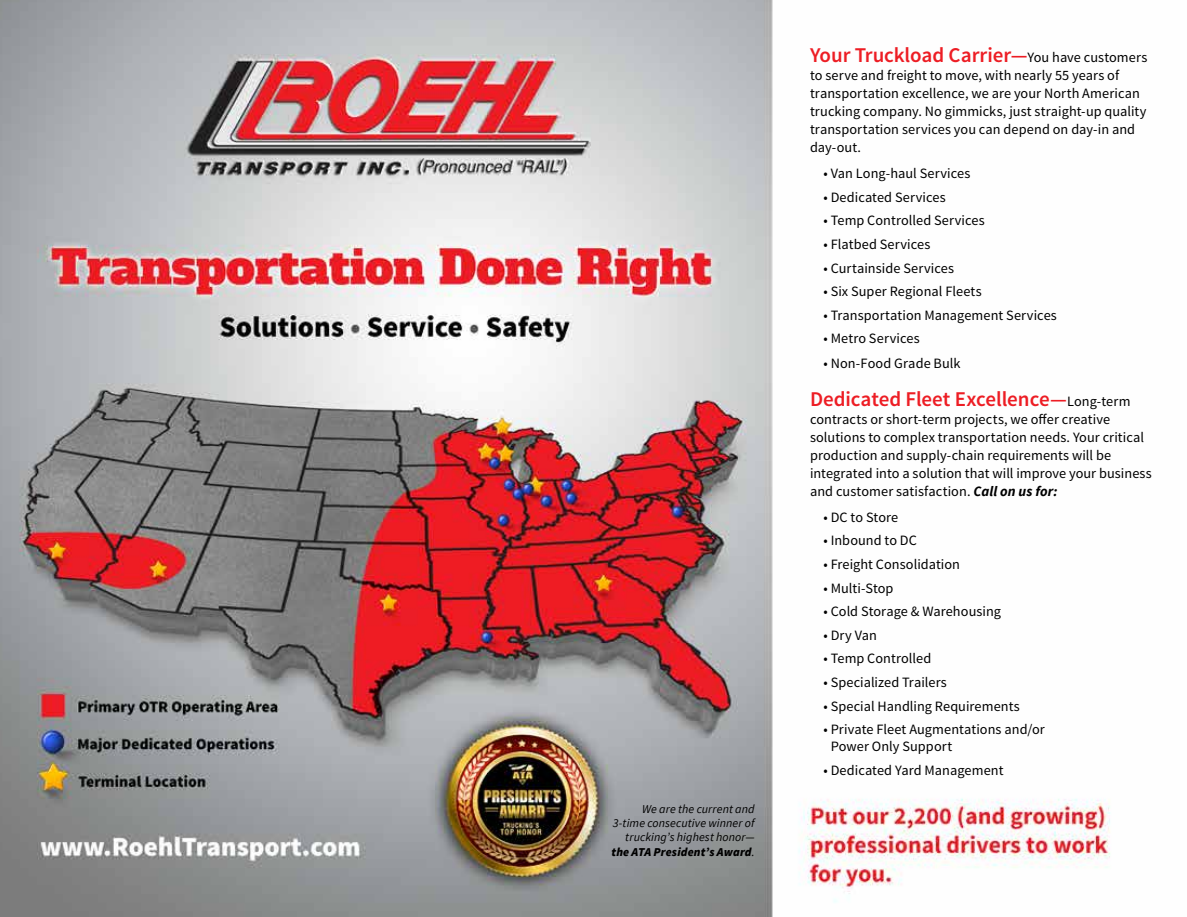
<style>
.page{position:relative;width:1187px;height:917px;background:#fff}
.page>*{position:absolute;margin:0;border:0;box-sizing:border-box;transform-origin:0 0}
.t1{font:600 21px "Source Sans Pro";letter-spacing:-.005em;color:#ed1d24}
.t2{font:14.25px/18px "Source Sans Pro";letter-spacing:.005em;color:#000}
.t3{font:italic 12px/14.4px "Source Sans Pro";letter-spacing:.01em;color:#000;text-align:right}
.s1{font-weight:900}
.s2{font-weight:400;font-size:14.25px;color:#000}
.s3{font-weight:700;font-style:italic}
</style>
<div class="page">
<img style="left:0;top:0;width:1110px;height:916px">
<p class="t3" style="left:611px;top:801px;width:145px">We are the current and<br>3-time consecutive winner of trucking’s highest honor— <span class="s1">the ATA President’s Award</span>.</p>
<h1 class="t1" style="left:809px;top:41px;width:339px">Your Truckload Carrier—<span class="s2">You have customers</span></h1>
<p class="t2" style="left:809px;top:66px;width:338px">to serve and freight to move, with nearly 55 years of transportation excellence, we are your North American trucking company. No gimmicks, just straight-up quality transportation services you can depend on day-in and day-out.</p>
<p class="t2" style="left:823px;top:165px;width:148px">• Van Long-haul Services</p>
<p class="t2" style="left:823px;top:188px;width:124px">• Dedicated Services</p>
<p class="t2" style="left:823px;top:212px;width:163px">• Temp Controlled Services</p>
<p class="t2" style="left:823px;top:235px;width:108px">• Flatbed Services</p>
<p class="t2" style="left:823px;top:259px;width:132px">• Curtainside Services</p>
<p class="t2" style="left:823px;top:283px;width:160px">• Six Super Regional Fleets</p>
<p class="t2" style="left:823px;top:306px;width:235px">• Transportation Management Services</p>
<p class="t2" style="left:823px;top:330px;width:98px">• Metro Services</p>
<p class="t2" style="left:823px;top:354px;width:139px">• Non-Food Grade Bulk</p>
<h1 class="t1" style="left:809px;top:386px;width:322px">Dedicated Fleet Excellence—<span class="s2">Long-term</span></h1>
<p class="t2" style="left:809px;top:410px;width:343px">contracts or short-term projects, we offer creative solutions to complex transportation needs. Your critical production and supply-chain requirements will be integrated into a solution that will improve your business and customer satisfaction. <span class="s3">Call on us for:</span></p>
<p class="t2" style="left:823px;top:508px;width:76px">• DC to Store</p>
<p class="t2" style="left:823px;top:531px;width:95px">• Inbound to DC</p>
<p class="t2" style="left:823px;top:555px;width:138px">• Freight Consolidation</p>
<p class="t2" style="left:823px;top:579px;width:71px">• Multi-Stop</p>
<p class="t2" style="left:823px;top:602px;width:179px">• Cold Storage &amp; Warehousing</p>
<p class="t2" style="left:823px;top:626px;width:55px">• Dry Van</p>
<p class="t2" style="left:823px;top:649px;width:109px">• Temp Controlled</p>
<p class="t2" style="left:823px;top:673px;width:125px">• Specialized Trailers</p>
<p class="t2" style="left:823px;top:697px;width:198px">• Special Handling Requirements</p>
<p class="t2" style="left:830px;top:721px;width:215px;line-height:17.1px;text-indent:-7px">• Private Fleet Augmentations and/or<br>Power Only Support</p>
<p class="t2" style="left:823px;top:761px;width:181px">• Dedicated Yard Management</p>
</div>
